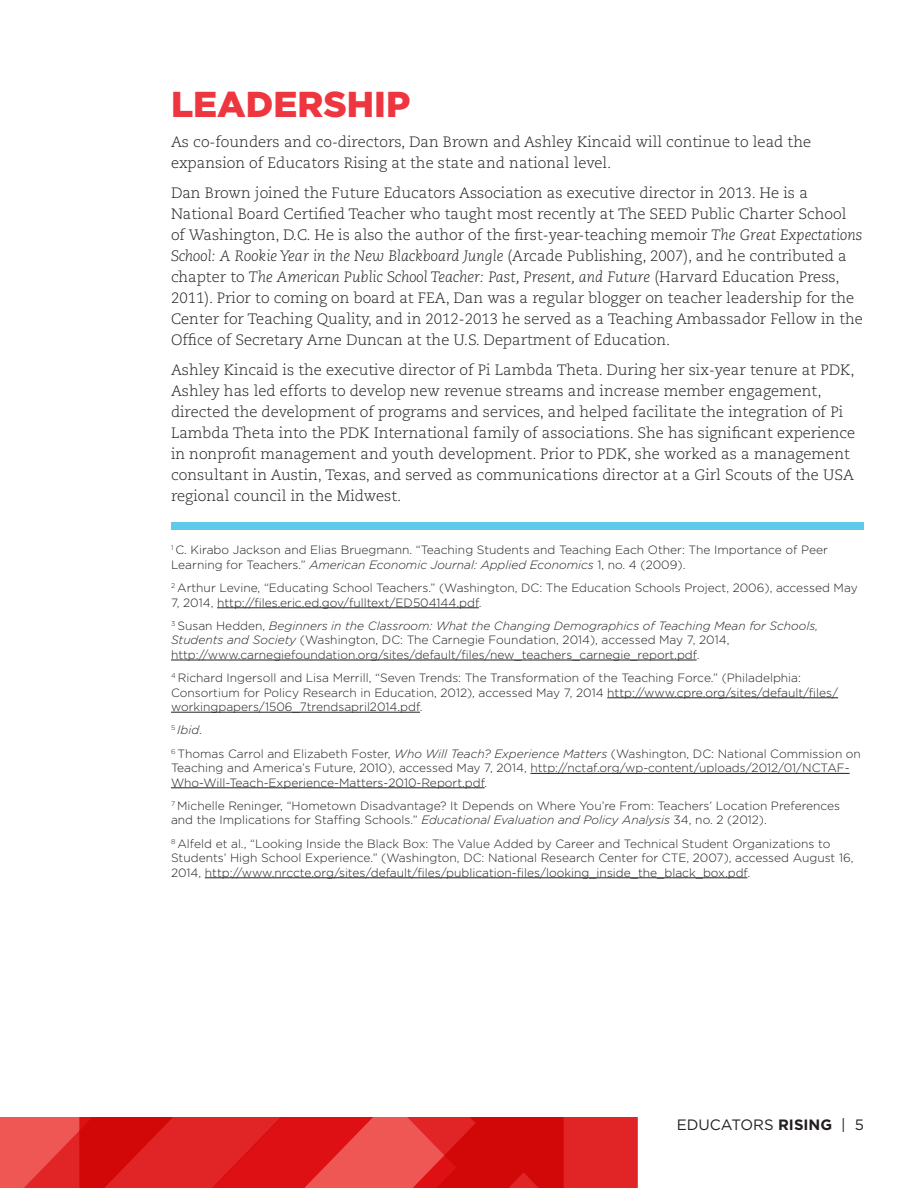
<style>
.page{position:relative;width:918px;height:1188px;background:#fff}
.page>*{position:absolute;margin:0;border:0;box-sizing:border-box;transform-origin:0 0}
.t1{font:900 36px "Gotham";color:#ee3640}
.t2{font:300 15px/21px "Caecilia LT Std";color:#231f20}
.t3{font:15px "Gotham";color:#231f20}
.footnotes{font:300 12px/14.4px "Gotham";color:#231f20}
.footnotes-2{font:italic 300 12px "Gotham";color:#231f20}
.s1{font-style:italic}
.s2{font-style:normal}
.s3{font-weight:700}
</style>
<div class="page">
<svg style="left:0;top:1118px;width:637px;height:70px;background:#e02526"></svg>
<hr style="left:217px;top:607px;width:262px;height:1px;background:#231f20">
<hr style="left:171px;top:660px;width:526px;height:1px;background:#231f20">
<hr style="left:607px;top:697px;width:231px;height:1px;background:#231f20">
<hr style="left:171px;top:712px;width:249px;height:1px;background:#231f20">
<hr style="left:530px;top:773px;width:320px;height:1px;background:#231f20">
<hr style="left:171px;top:787px;width:314px;height:1px;background:#231f20">
<hr style="left:205px;top:877px;width:542px;height:1px;background:#231f20">
<div style="left:171px;top:522px;width:693px;height:7px;background:#5dcbe9"></div>
<p class="t1" style="left:171px;top:79px;width:241px">LEADERSHIP</p>
<p class="t2" style="left:171px;top:132px;width:642px">As co-founders and co-directors, Dan Brown and Ashley Kincaid will continue to lead the expansion of Educators Rising at the state and national level.</p>
<p class="t2" style="left:171px;top:183px;width:694px">Dan Brown joined the Future Educators Association as executive director in 2013. He is a National Board Certified Teacher who taught most recently at The SEED Public Charter School of Washington, D.C. He is also the author of the first-year-teaching memoir <span class="s1">The Great Expectations School: A Rookie Year in the New Blackboard Jungle</span> (Arcade Publishing, 2007), and he contributed a chapter to <span class="s1">The American Public School Teacher: Past, Present, and Future</span> (Harvard Education Press, 2011). Prior to coming on board at FEA, Dan was a regular blogger on teacher leadership for the Center for Teaching Quality, and in 2012-2013 he served as a Teaching Ambassador Fellow in the Office of Secretary Arne Duncan at the U.S. Department of Education.</p>
<p class="t2" style="left:171px;top:360px;width:686px">Ashley Kincaid is the executive director of Pi Lambda Theta. During her six-year tenure at PDK, Ashley has led efforts to develop new revenue streams and increase member engagement, directed the development of programs and services, and helped facilitate the integration of Pi Lambda Theta into the PDK International family of associations. She has significant experience in nonprofit management and youth development. Prior to PDK, she worked as a management consultant in Austin, Texas, and served as communications director at a Girl Scouts of the USA regional council in the Midwest.</p>
<p class="footnotes" style="left:171px;top:543px;width:658px"><sup>1</sup> C. Kirabo Jackson and Elias Bruegmann. “Teaching Students and Teaching Each Other: The Importance of Peer<br>Learning for Teachers.” <span class="s1">American Economic Journal: Applied Economics</span> 1, no. 4 (2009).</p>
<p class="footnotes" style="left:171px;top:580px;width:688px"><sup>2</sup> Arthur Levine, “Educating School Teachers.” (Washington, DC: The Education Schools Project, 2006), accessed May<br>7, 2014, http://files.eric.ed.gov/fulltext/ED504144.pdf.</p>
<p class="footnotes" style="left:171px;top:618px;width:649px"><sup>3</sup> Susan Hedden, <span class="s1">Beginners in the Classroom: What the Changing Demographics of Teaching Mean for Schools,<br>Students and Society</span> (Washington, DC: The Carnegie Foundation, 2014), accessed May 7, 2014, http://www.carnegiefoundation.org/sites/default/files/new_teachers_carnegie_report.pdf.</p>
<p class="footnotes" style="left:171px;top:670px;width:669px"><sup>4</sup> Richard Ingersoll and Lisa Merrill, “Seven Trends: The Transformation of the Teaching Force.” (Philadelphia:<br>Consortium for Policy Research in Education, 2012), accessed May 7, 2014 http://www.cpre.org/sites/default/files/ workingpapers/1506_7trendsapril2014.pdf.</p>
<p class="footnotes-2" style="left:171px;top:723px;width:33px"><sup>5</sup> Ibid<span class="s2">.</span></p>
<p class="footnotes" style="left:171px;top:746px;width:691px"><sup>6</sup> Thomas Carrol and Elizabeth Foster, <span class="s1">Who Will Teach? Experience Matters</span> (Washington, DC: National Commission on<br>Teaching and America’s Future, 2010), accessed May 7, 2014, http://nctaf.org/wp-content/uploads/2012/01/NCTAF-<br>Who-Will-Teach-Experience-Matters-2010-Report.pdf.</p>
<p class="footnotes" style="left:171px;top:798px;width:671px"><sup>7</sup> Michelle Reninger, “Hometown Disadvantage? It Depends on Where You’re From: Teachers’ Location Preferences and the Implications for Staffing Schools.” <span class="s1">Educational Evaluation and Policy Analysis</span> 34, no. 2 (2012).</p>
<p class="footnotes" style="left:171px;top:836px;width:684px"><sup>8</sup> Alfeld et al., “Looking Inside the Black Box: The Value Added by Career and Technical Student Organizations to<br>Students’ High School Experience.” (Washington, DC: National Research Center for CTE, 2007), accessed August 16,<br>2014, http://www.nrccte.org/sites/default/files/publication-files/looking_inside_the_black_box.pdf.</p>
<p class="t3" style="left:677px;top:1115px;width:189px">EDUCATORS <span class="s3">RISING</span> | 5</p>
</div>
